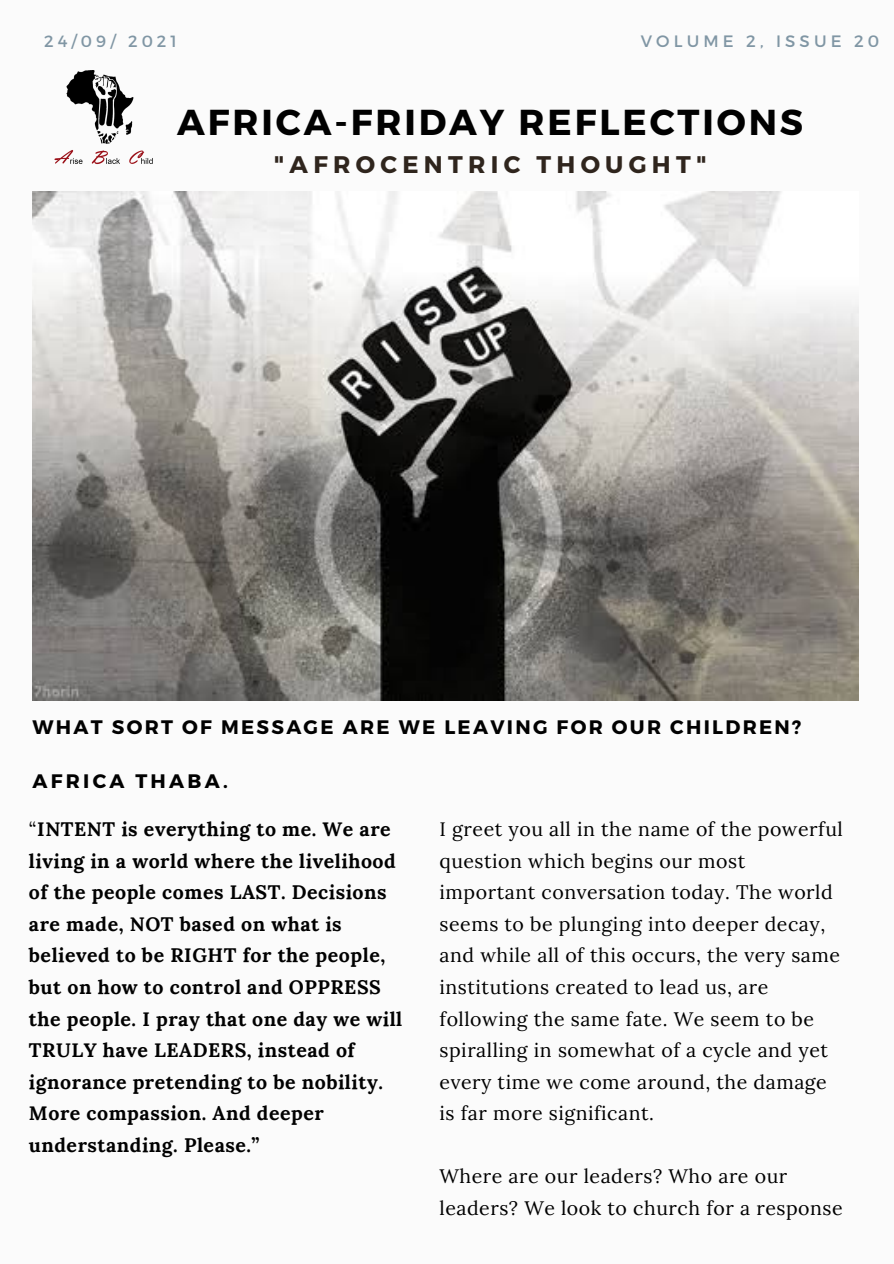
<style>
.page{position:relative;width:894px;height:1264px;background:#fff}
.page>*{position:absolute;margin:0;border:0;box-sizing:border-box;transform-origin:0 0}
.t1{font:700 36px "Montserrat";letter-spacing:.08em;color:#010101}
.t2{font:700 24px "Montserrat";letter-spacing:.22em;color:#2f251d}
.t3{font:19.5px/31.5px "Lora";letter-spacing:.025em;color:#000}
.t4{font:700 19.5px/31.5px "Lora";letter-spacing:.025em;color:#010101}
.t5{font:700 19.5px "Montserrat";letter-spacing:.115em;color:#010101}
.t6{font:700 19.5px "Montserrat";letter-spacing:.165em;color:#010101}
.t7{font:16.5px "Montserrat";letter-spacing:.25em;color:#8096a4}
.t8{font:16.2px "Montserrat";letter-spacing:.25em;color:#8096a4}
.s1{font-weight:400}
</style>
<div class="page">
<div style="left:0;top:0;width:893px;height:1263px;background:#fbfbfb"></div>
<img style="left:54px;top:70px;width:99px;height:95px">
<img style="left:32px;top:191px;width:826px;height:509px">
<p class="t8" style="left:44px;top:31px;width:134px">24/09/ 2021</p>
<p class="t7" style="left:640px;top:31px;width:240px">VOLUME 2, ISSUE 20</p>
<p class="t1" style="left:177px;top:99px;width:627px">AFRICA-FRIDAY REFLECTIONS</p>
<p class="t2" style="left:274px;top:149px;width:434px">"AFROCENTRIC THOUGHT"</p>
<p class="t5" style="left:32px;top:714px;width:770px">WHAT SORT OF MESSAGE ARE WE LEAVING FOR OUR CHILDREN?</p>
<p class="t6" style="left:32px;top:768px;width:197px">AFRICA THABA.</p>
<p class="t4" style="left:29px;top:813px;width:375px"><span class="s1">“</span>INTENT is everything to me. We are living in a world where the livelihood of the people comes LAST. Decisions are made, NOT based on what is believed to be RIGHT for the people, but on how to control and OPPRESS the people. I pray that one day we will<br>TRULY have LEADERS, instead of ignorance pretending to be nobility.<br>More compassion. And deeper understanding. Please.”</p>
<p class="t3" style="left:439px;top:813px;width:404px">I greet you all in the name of the powerful question which begins our most important conversation today. The world seems to be plunging into deeper decay, and while all of this occurs, the very same institutions created to lead us, are following the same fate. We seem to be spiralling in somewhat of a cycle and yet every time we come around, the damage is far more significant.</p>
<p class="t3" style="left:439px;top:1160px;width:404px">Where are our leaders? Who are our leaders? We look to church for a response</p>
</div>
